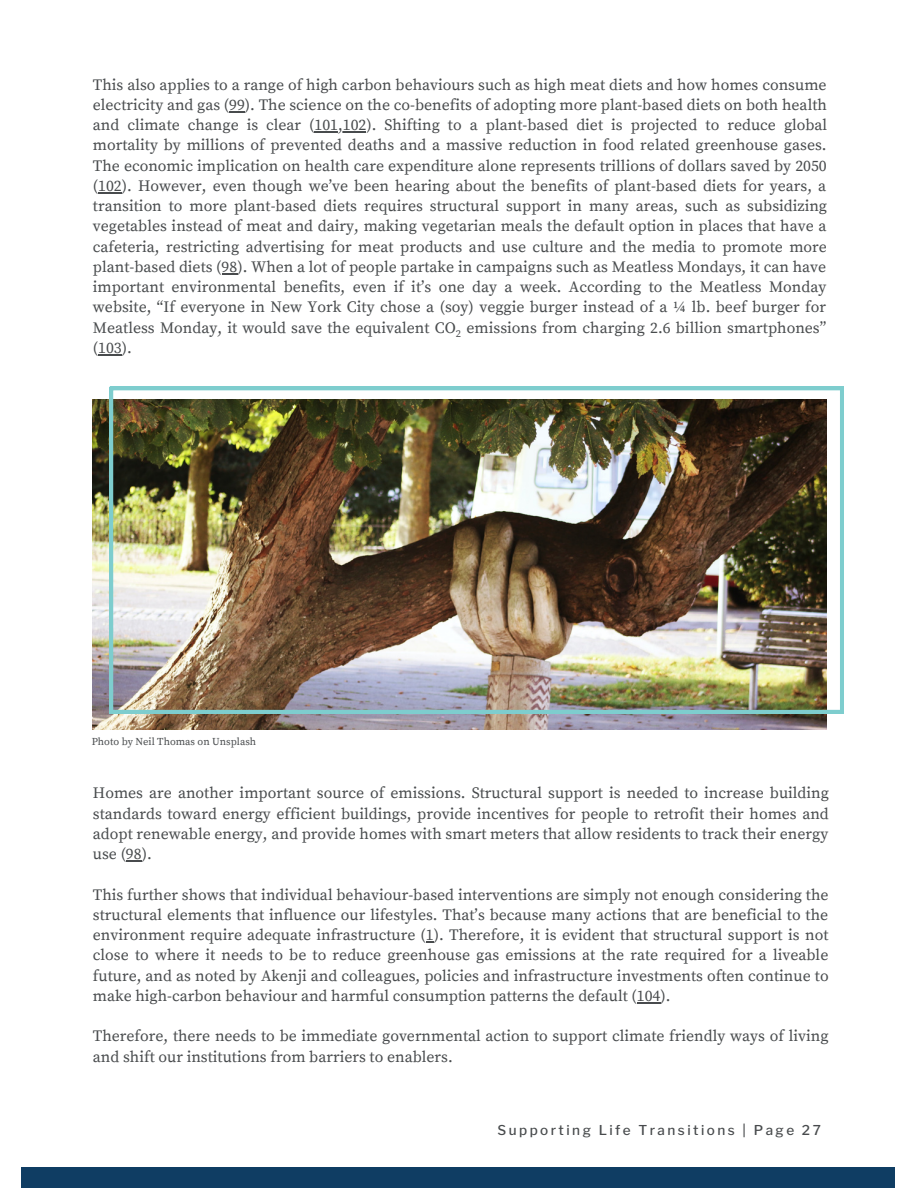
<style>
.page{position:relative;width:918px;height:1188px;background:#fff}
.page>*{position:absolute;margin:0;border:0;box-sizing:border-box;transform-origin:0 0}
.t1{font:15.75px/20.2px "Source Serif Pro";color:#484b4d;text-align:justify}
.t2{font:500 13.5px "Libre Franklin";letter-spacing:.18em;color:#484b4d}
.t3{font:10.5px "Source Serif Pro";color:#484b4d}
</style>
<div class="page">
<div style="left:21px;top:1167px;width:874px;height:21px;background:#0f3d63"></div>
<img style="left:93px;top:400px;width:733px;height:329px">
<svg style="left:229px;top:111px;width:16px;height:1px"></svg>
<hr style="left:315px;top:131px;width:51px;height:1px;background:#484b4d">
<svg style="left:98px;top:192px;width:24px;height:1px"></svg>
<svg style="left:222px;top:273px;width:15px;height:1px"></svg>
<svg style="left:98px;top:354px;width:24px;height:1px"></svg>
<svg style="left:126px;top:860px;width:16px;height:1px"></svg>
<svg style="left:637px;top:1002px;width:23px;height:1px"></svg>
<img style="left:110px;top:387px;width:733px;height:326px">
<p class="t1" style="left:93px;top:75px;width:736px">This also applies to a range of high carbon behaviours such as high meat diets and how homes consume electricity and gas (99). The science on the co-benefits of adopting more plant-based diets on both health and climate change is clear (101,102). Shifting to a plant-based diet is projected to reduce global mortality by millions of prevented deaths and a massive reduction in food related greenhouse gases.<br>The economic implication on health care expenditure alone represents trillions of dollars saved by 2050 (102). However, even though we’ve been hearing about the benefits of plant-based diets for years, a transition to more plant-based diets requires structural support in many areas, such as subsidizing vegetables instead of meat and dairy, making vegetarian meals the default option in places that have a cafeteria, restricting advertising for meat products and use culture and the media to promote more plant-based diets (98). When a lot of people partake in campaigns such as Meatless Mondays, it can have important environmental benefits, even if it’s one day a week. According to the Meatless Monday website, “If everyone in New York City chose a (soy) veggie burger instead of a ¼ lb. beef burger for Meatless Monday, it would save the equivalent CO emissions from charging 2.6 billion smartphones” (103).</p>
<p class="t3" style="left:456px;top:327px;width:7px">2</p>
<p class="t3" style="left:92px;top:736px;width:166px">Photo by Neil Thomas on Unsplash</p>
<p class="t1" style="left:93px;top:784px;width:738px">Homes are another important source of emissions. Structural support is needed to increase building standards toward energy efficient buildings, provide incentives for people to retrofit their homes and adopt renewable energy, and provide homes with smart meters that allow residents to track their energy use (98).</p>
<p class="t1" style="left:93px;top:885px;width:737px">This further shows that individual behaviour-based interventions are simply not enough considering the structural elements that influence our lifestyles. That’s because many actions that are beneficial to the environment require adequate infrastructure (1). Therefore, it is evident that structural support is not close to where it needs to be to reduce greenhouse gas emissions at the rate required for a liveable future, and as noted by Akenji and colleagues, policies and infrastructure investments often continue to make high-carbon behaviour and harmful consumption patterns the default (104).</p>
<p class="t1" style="left:93px;top:1027px;width:737px">Therefore, there needs to be immediate governmental action to support climate friendly ways of living and shift our institutions from barriers to enablers.</p>
<p class="t2" style="left:498px;top:1122px;width:325px">Supporting Life Transitions | Page 27</p>
</div>
